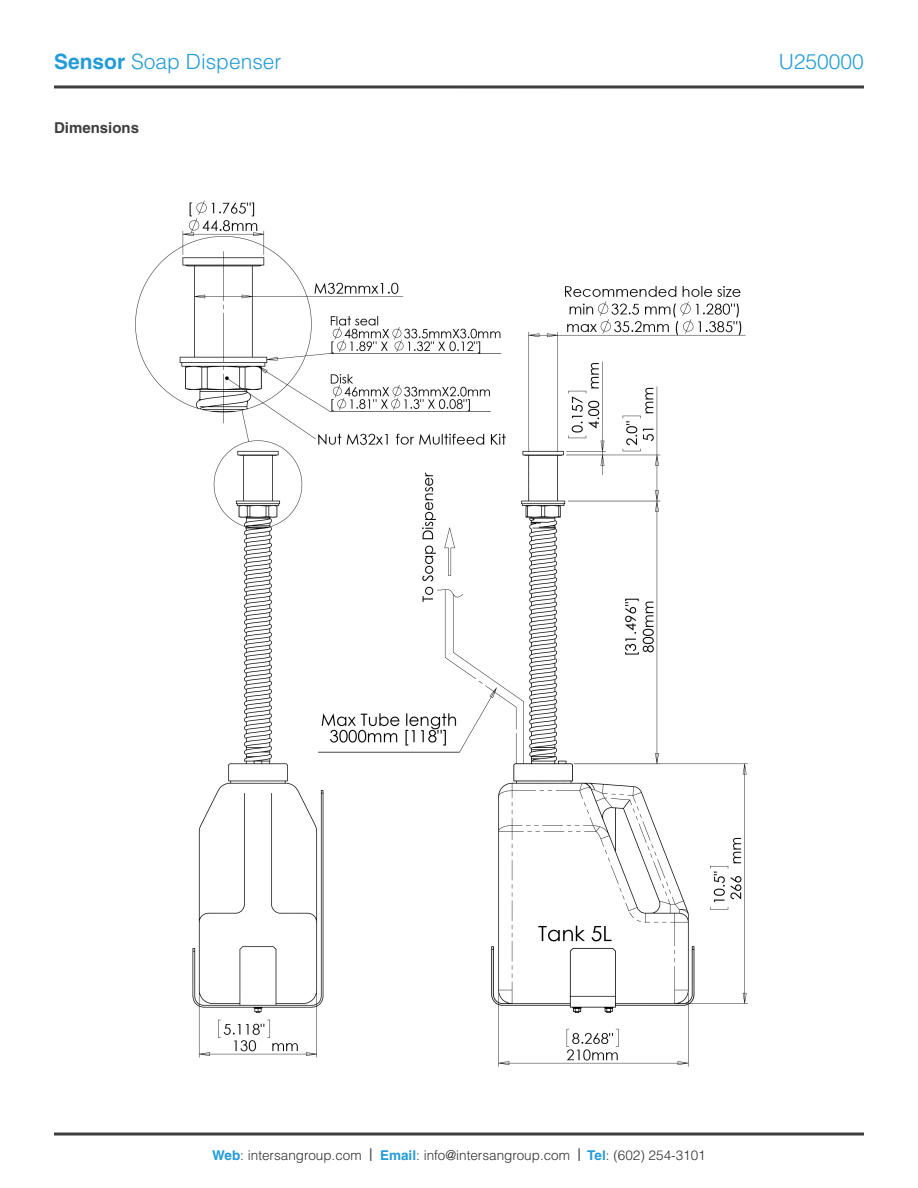
<style>
.page{position:relative;width:918px;height:1188px;background:#fff}
.page>*{position:absolute;margin:0;border:0;box-sizing:border-box;transform-origin:0 0}
.t1{font:300 21px "Helvetica LT Std";color:#239cd8}
.t2{font:700 15px "Helvetica LT Std";color:#3e3e3f}
.t3{font:300 13.5px "Helvetica LT Std";color:#323132}
.s1{font-weight:700}
.s2{font-weight:700;color:#239cd8}
.s3{font-family:"Arial";font-weight:400}
</style>
<div class="page">
<hr style="left:54px;top:1133px;width:810px;height:3px;background:#3e3e3f">
<hr style="left:54px;top:85px;width:810px;height:3px;background:#3e3e3f">
<img style="left:135px;top:200px;width:613px;height:867px">
<h1 class="t1" style="left:54px;top:49px;width:229px"><span class="s1">Sensor</span> Soap Dispenser</h1>
<h1 class="t1" style="left:779px;top:49px;width:87px">U250000</h1>
<p class="t2" style="left:54px;top:119px;width:87px">Dimensions</p>
<p class="t3" style="left:212px;top:1147px;width:495px"><span class="s2">Web</span>: intersangroup.com <span class="s3">|</span> <span class="s2">Email</span>: info@intersangroup.com <span class="s3">|</span> <span class="s2">Tel</span>: (602) 254-3101</p>
</div>
